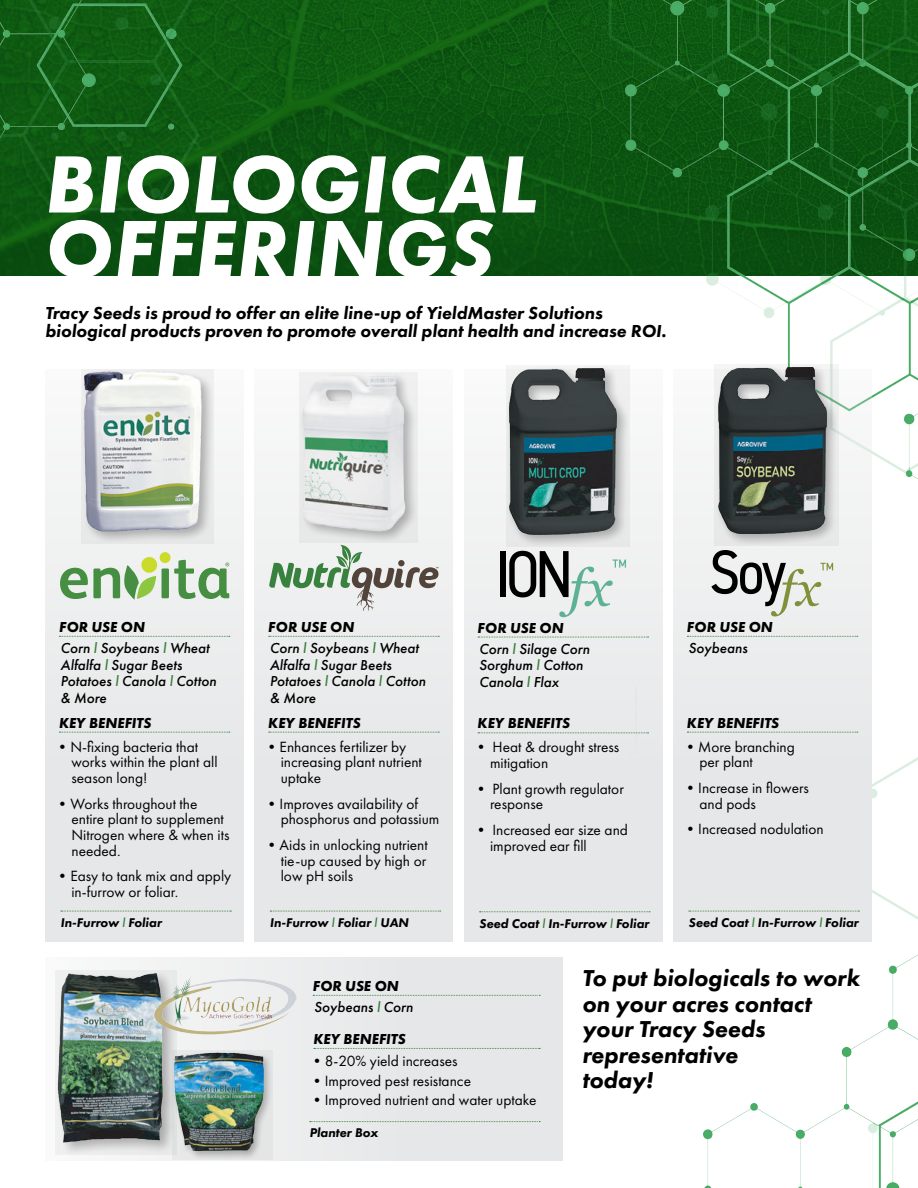
<style>
.page{position:relative;width:918px;height:1188px;background:#fff}
.page>*{position:absolute;margin:0;border:0;box-sizing:border-box;transform-origin:0 0}
.t1{font:italic 700 84.15px/64.7px "Futura PT";letter-spacing:.01em;color:#fff}
.t2{font:italic 800 23.85px/25.5px "Futura PT";color:#000}
.t3{font:italic 800 18px/18px "Futura PT";color:#000}
.t4{font:15.3px/15.8px "Futura PT";color:#000}
.t5{font:italic 500 15px/16.5px "Futura PT";color:#000}
.t6{font:italic 700 15px/21.1px "Futura PT";color:#000}
.t7{font:italic 800 13.2px "Futura PT";color:#000}
.s1{font-weight:700}
.s2{color:#39813e}
.s3{font-weight:500;color:#39813e}
.s4{font-weight:500}
</style>
<div class="page">
<img style="left:662px;top:688px;width:256px;height:500px">
<svg style="left:0;top:0;width:598px;height:276px;background:#0c5511"></svg>
<img style="left:598px;top:0;width:320px;height:527px">
<img style="left:0;top:0;width:229px;height:239px">
<div style="left:45px;top:369px;width:199px;height:573px;background:#e6e7e8"></div>
<svg style="left:94px;top:384px;width:116px;height:156px;fill:#d7d8d8"></svg>
<img style="left:84px;top:371px;width:121px;height:162px">
<svg style="left:60px;top:552px;width:169px;height:48px"></svg>
<svg style="left:61px;top:911px;width:170px;height:1px"></svg>
<svg style="left:59px;top:732px;width:171px;height:1px"></svg>
<svg style="left:59px;top:636px;width:171px;height:1px"></svg>
<div style="left:255px;top:369px;width:198px;height:573px;background:#e6e7e8"></div>
<svg style="left:334px;top:482px;width:80px;height:58px"></svg>
<img style="left:296px;top:369px;width:116px;height:165px">
<svg style="left:269px;top:541px;width:169px;height:70px"></svg>
<svg style="left:270px;top:911px;width:171px;height:1px"></svg>
<svg style="left:269px;top:732px;width:170px;height:1px"></svg>
<svg style="left:269px;top:636px;width:170px;height:1px"></svg>
<div style="left:464px;top:369px;width:198px;height:573px;background:#e6e7e8"></div>
<svg style="left:519px;top:365px;width:111px;height:179px"></svg>
<img style="left:509px;top:369px;width:108px;height:165px">
<div style="left:500px;top:551px;width:6px;height:46px;background:#000"></div>
<svg style="left:509px;top:551px;width:117px;height:66px"></svg>
<svg style="left:480px;top:911px;width:170px;height:1px"></svg>
<svg style="left:478px;top:732px;width:171px;height:1px"></svg>
<svg style="left:478px;top:637px;width:171px;height:1px"></svg>
<div style="left:673px;top:369px;width:199px;height:573px;background:#e6e7e8"></div>
<svg style="left:715px;top:364px;width:124px;height:179px"></svg>
<img style="left:718px;top:368px;width:108px;height:165px">
<svg style="left:711px;top:550px;width:122px;height:66px"></svg>
<svg style="left:689px;top:911px;width:170px;height:1px"></svg>
<svg style="left:687px;top:732px;width:171px;height:1px"></svg>
<svg style="left:687px;top:636px;width:171px;height:1px"></svg>
<div style="left:45px;top:958px;width:518px;height:203px;background:#e6e7e8"></div>
<svg style="left:69px;top:1035px;width:103px;height:115px"></svg>
<img style="left:58px;top:973px;width:108px;height:174px">
<svg style="left:172px;top:1050px;width:98px;height:108px"></svg>
<img style="left:173px;top:1050px;width:93px;height:104px">
<img style="left:153px;top:975px;width:143px;height:60px">
<svg style="left:310px;top:1121px;width:230px;height:1px"></svg>
<svg style="left:314px;top:1048px;width:226px;height:1px"></svg>
<svg style="left:313px;top:995px;width:227px;height:1px"></svg>
<p class="t1" style="left:45px;top:151px;width:495px">BIOLOGICAL<br>OFFERINGS</p>
<p class="t3" style="left:45px;top:303px;width:623px">Tracy Seeds is proud to offer an elite line-up of YieldMaster Solutions biological products proven to promote overall plant health and increase ROI.</p>
<p class="t5" style="left:59px;top:616px;width:152px;line-height:21.1px"><span class="s1">FOR USE ON<br></span>Corn <span class="s2">l</span> Soybeans <span class="s2">l</span> Wheat</p>
<p class="t5" style="left:61px;top:656px;width:157px">Alfalfa <span class="s2">l</span> Sugar Beets<br>Potatoes <span class="s2">l</span> Canola <span class="s2">l</span> Cotton &amp; More</p>
<p class="t6" style="left:59px;top:712px;width:94px">KEY BENEFITS</p>
<p class="t4" style="left:71px;top:738px;width:148px;text-indent:-16px">•N-fixing bacteria that works within the plant all season long!</p>
<p class="t4" style="left:71px;top:795px;width:159px;text-indent:-16px">•Works throughout the entire plant to supplement<br>Nitrogen where &amp; when its needed.</p>
<p class="t4" style="left:71px;top:868px;width:161px;text-indent:-16px">•Easy to tank mix and apply in-furrow or foliar.</p>
<p class="t7" style="left:61px;top:914px;width:103px">In-Furrow <span class="s3">l</span> Foliar</p>
<p class="t5" style="left:268px;top:616px;width:152px;line-height:21.1px"><span class="s1">FOR USE ON<br></span>Corn <span class="s2">l</span> Soybeans <span class="s2">l</span> Wheat</p>
<p class="t5" style="left:270px;top:656px;width:157px">Alfalfa <span class="s2">l</span> Sugar Beets<br>Potatoes <span class="s2">l</span> Canola <span class="s2">l</span> Cotton &amp; More</p>
<p class="t6" style="left:268px;top:712px;width:94px">KEY BENEFITS</p>
<p class="t4" style="left:281px;top:738px;width:143px;text-indent:-16px">•Enhances fertilizer by increasing plant nutrient uptake</p>
<p class="t4" style="left:281px;top:795px;width:160px;text-indent:-16px">•Improves availability of phosphorus and potassium</p>
<p class="t4" style="left:281px;top:837px;width:149px;text-align:justify;text-indent:-16px">•Aids in unlocking nutrient tie-up caused by high or low pH soils</p>
<p class="t7" style="left:270px;top:914px;width:140px">In-Furrow <span class="s3">l</span> Foliar <span class="s3">l</span> UAN</p>
<p class="t5" style="left:478px;top:617px;width:114px;line-height:21.1px"><span class="s1">FOR USE ON<br></span>Corn <span class="s2">l</span> Silage Corn</p>
<p class="t5" style="left:479px;top:657px;width:106px">Sorghum <span class="s2">l</span> Cotton<br>Canola <span class="s2">l</span> Flax</p>
<p class="t6" style="left:687px;top:616px;width:88px">FOR USE ON<br><span class="s4">Soybeans</span></p>
<p class="t6" style="left:478px;top:713px;width:94px">KEY BENEFITS</p>
<p class="t6" style="left:687px;top:712px;width:94px">KEY BENEFITS</p>
<p class="t4" style="left:490px;top:739px;width:131px;text-indent:-16px">• Heat &amp; drought stress mitigation</p>
<p class="t4" style="left:490px;top:780px;width:135px;text-indent:-16px">• Plant growth regulator response</p>
<p class="t4" style="left:490px;top:822px;width:139px;text-indent:-16px">• Increased ear size and improved ear fill</p>
<p class="t4" style="left:699px;top:738px;width:97px;text-indent:-16px">•More branching per plant</p>
<p class="t4" style="left:699px;top:780px;width:111px;text-indent:-16px">•Increase in flowers and pods</p>
<p class="t4" style="left:683px;top:821px;width:142px">•Increased nodulation</p>
<p class="t7" style="left:479px;top:915px;width:172px">Seed Coat <span class="s3">l</span> In-Furrow <span class="s3">l</span> Foliar</p>
<p class="t7" style="left:688px;top:914px;width:172px">Seed Coat <span class="s3">l</span> In-Furrow <span class="s3">l</span> Foliar</p>
<p class="t5" style="left:313px;top:975px;width:102px;line-height:21.1px"><span class="s1">FOR USE ON<br></span>Soybeans <span class="s2">l</span> Corn</p>
<p class="t2" style="left:582px;top:965px;width:279px">To put biologicals to work on your acres contact your Tracy Seeds representative<br>today!</p>
<p class="t6" style="left:313px;top:1028px;width:94px">KEY BENEFITS</p>
<p class="t4" style="left:309px;top:1053px;width:150px">•8-20% yield increases</p>
<p class="t4" style="left:309px;top:1073px;width:163px">•Improved pest resistance</p>
<p class="t4" style="left:309px;top:1092px;width:229px">•Improved nutrient and water uptake</p>
<p class="t7" style="left:309px;top:1125px;width:71px">Planter Box</p>
</div>
